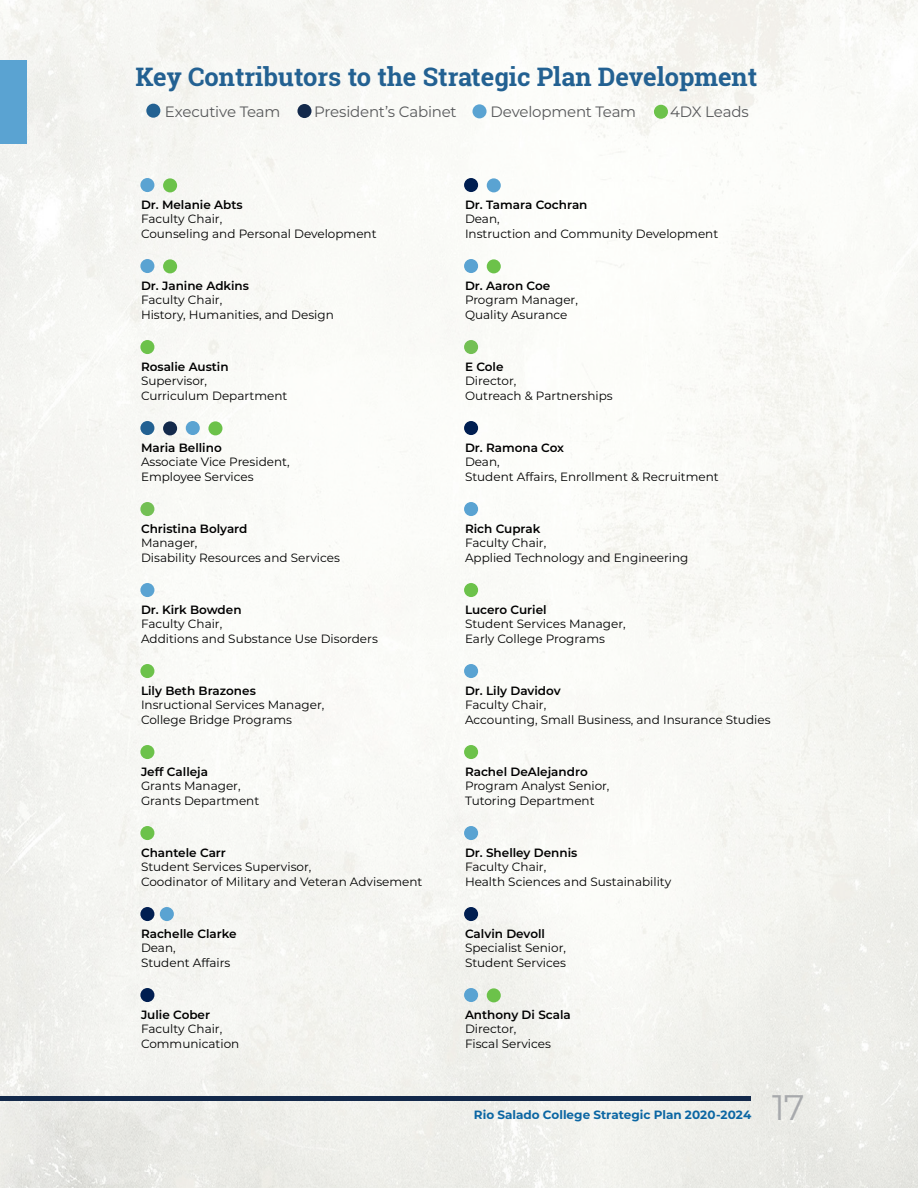
<style>
.page{position:relative;width:918px;height:1188px;background:#fff}
.page>*{position:absolute;margin:0;border:0;box-sizing:border-box;transform-origin:0 0}
.t1{font:35.4px "Montserrat";color:#a7a9ac}
.t2{font:700 25.5px "Roboto Slab";color:#236192}
.t3{font:15px "Montserrat";letter-spacing:-.015em;color:#58595b}
.t4{font:12px/14.4px "Montserrat";color:#000}
.t5{font:600 12px "Montserrat";color:#000}
.t6{font:700 12px "Montserrat";color:#0b66a3}
</style>
<div class="page">
<img style="left:0;top:0;width:918px;height:1188px">
<div style="left:0;top:1096px;width:750px;height:5px;background:#13294b"></div>
<div style="left:0;top:60px;width:27px;height:84px;background:#5aa3d2"></div>
<div style="left:146px;top:104px;width:14px;height:14px;background:#236192;border-radius:50%"></div>
<div style="left:297px;top:104px;width:15px;height:14px;background:#13294b;border-radius:50%"></div>
<div style="left:472px;top:104px;width:15px;height:14px;background:#5aa3d2;border-radius:50%"></div>
<div style="left:140px;top:178px;width:14px;height:14px;background:#5aa3d2;border-radius:50%"></div>
<div style="left:464px;top:178px;width:14px;height:14px;background:#001e51;border-radius:50%"></div>
<div style="left:464px;top:259px;width:14px;height:14px;background:#5aa3d2;border-radius:50%"></div>
<div style="left:464px;top:340px;width:14px;height:14px;background:#73c054;border-radius:50%"></div>
<div style="left:464px;top:421px;width:14px;height:14px;background:#001e51;border-radius:50%"></div>
<div style="left:464px;top:502px;width:14px;height:14px;background:#5aa3d2;border-radius:50%"></div>
<div style="left:464px;top:583px;width:14px;height:14px;background:#6cc24a;border-radius:50%"></div>
<div style="left:464px;top:664px;width:14px;height:14px;background:#5aa3d2;border-radius:50%"></div>
<div style="left:464px;top:745px;width:14px;height:14px;background:#6cc24a;border-radius:50%"></div>
<div style="left:464px;top:826px;width:14px;height:14px;background:#5aa3d2;border-radius:50%"></div>
<div style="left:464px;top:907px;width:14px;height:14px;background:#001e51;border-radius:50%"></div>
<div style="left:464px;top:988px;width:14px;height:14px;background:#5aa3d2;border-radius:50%"></div>
<div style="left:140px;top:259px;width:14px;height:14px;background:#5aa3d2;border-radius:50%"></div>
<div style="left:140px;top:340px;width:14px;height:14px;background:#6cc24a;border-radius:50%"></div>
<div style="left:140px;top:421px;width:14px;height:14px;background:#236192;border-radius:50%"></div>
<div style="left:140px;top:502px;width:14px;height:14px;background:#73c054;border-radius:50%"></div>
<div style="left:140px;top:583px;width:14px;height:14px;background:#5aa3d2;border-radius:50%"></div>
<div style="left:140px;top:664px;width:14px;height:14px;background:#6cc24a;border-radius:50%"></div>
<div style="left:140px;top:745px;width:14px;height:14px;background:#6cc24a;border-radius:50%"></div>
<div style="left:140px;top:826px;width:14px;height:14px;background:#6cc24a;border-radius:50%"></div>
<div style="left:140px;top:907px;width:14px;height:14px;background:#001e51;border-radius:50%"></div>
<div style="left:160px;top:907px;width:14px;height:14px;background:#5aa3d2;border-radius:50%"></div>
<div style="left:140px;top:988px;width:14px;height:14px;background:#001e51;border-radius:50%"></div>
<div style="left:186px;top:421px;width:14px;height:14px;background:#5aa3d2;border-radius:50%"></div>
<div style="left:654px;top:105px;width:14px;height:14px;background:#6cc24a;border-radius:50%"></div>
<div style="left:163px;top:178px;width:14px;height:14px;background:#6cc24a;border-radius:50%"></div>
<div style="left:487px;top:178px;width:14px;height:14px;background:#5aa3d2;border-radius:50%"></div>
<div style="left:487px;top:259px;width:14px;height:14px;background:#6cc24a;border-radius:50%"></div>
<div style="left:487px;top:988px;width:14px;height:14px;background:#6cc24a;border-radius:50%"></div>
<div style="left:163px;top:259px;width:14px;height:14px;background:#6cc24a;border-radius:50%"></div>
<div style="left:163px;top:421px;width:14px;height:14px;background:#13294b;border-radius:50%"></div>
<div style="left:208px;top:421px;width:14px;height:14px;background:#6cc24a;border-radius:50%"></div>
<h2 class="t2" style="left:135px;top:60px;width:623px">Key Contributors to the Strategic Plan Development</h2>
<p class="t3" style="left:165px;top:101px;width:117px">Executive Team</p>
<p class="t3" style="left:314px;top:101px;width:144px">President’s Cabinet</p>
<p class="t3" style="left:490px;top:101px;width:147px">Development Team</p>
<p class="t3" style="left:670px;top:101px;width:80px">4DX Leads</p>
<p class="t5" style="left:141px;top:196px;width:103px">Dr. Melanie Abts</p>
<p class="t4" style="left:141px;top:211px;width:237px">Faculty Chair,<br>Counseling and Personal Development</p>
<p class="t5" style="left:141px;top:277px;width:110px">Dr. Janine Adkins</p>
<p class="t4" style="left:141px;top:292px;width:194px">Faculty Chair,<br>History, Humanities, and Design</p>
<p class="t5" style="left:141px;top:358px;width:89px">Rosalie Austin</p>
<p class="t4" style="left:141px;top:373px;width:148px">Supervisor,<br>Curriculum Department</p>
<p class="t5" style="left:141px;top:439px;width:82px">Maria Bellino</p>
<p class="t4" style="left:141px;top:454px;width:150px">Associate Vice President,<br>Employee Services</p>
<p class="t5" style="left:141px;top:520px;width:108px">Christina Bolyard</p>
<p class="t4" style="left:141px;top:535px;width:200px">Manager,<br>Disability Resources and Services</p>
<p class="t5" style="left:141px;top:601px;width:102px">Dr. Kirk Bowden</p>
<p class="t4" style="left:141px;top:616px;width:238px">Faculty Chair,<br>Additions and Substance Use Disorders</p>
<p class="t5" style="left:141px;top:682px;width:116px">Lily Beth Brazones</p>
<p class="t4" style="left:141px;top:697px;width:185px">Insructional Services Manager,<br>College Bridge Programs</p>
<p class="t5" style="left:141px;top:763px;width:69px">Jeff Calleja</p>
<p class="t4" style="left:141px;top:778px;width:120px">Grants Manager,<br>Grants Department</p>
<p class="t5" style="left:141px;top:844px;width:86px">Chantele Carr</p>
<p class="t4" style="left:141px;top:859px;width:283px">Student Services Supervisor,<br>Coodinator of Military and Veteran Advisement</p>
<p class="t5" style="left:141px;top:925px;width:97px">Rachelle Clarke</p>
<p class="t4" style="left:141px;top:940px;width:91px">Dean,<br>Student Affairs</p>
<p class="t5" style="left:141px;top:1006px;width:71px">Julie Cober</p>
<p class="t4" style="left:141px;top:1021px;width:100px">Faculty Chair,<br>Communication</p>
<p class="t5" style="left:465px;top:196px;width:124px">Dr. Tamara Cochran</p>
<p class="t4" style="left:465px;top:211px;width:255px">Dean,<br>Instruction and Community Development</p>
<p class="t5" style="left:465px;top:277px;width:87px">Dr. Aaron Coe</p>
<p class="t4" style="left:465px;top:292px;width:114px">Program Manager,<br>Quality Asurance</p>
<p class="t5" style="left:465px;top:358px;width:40px">E Cole</p>
<p class="t4" style="left:465px;top:373px;width:149px">Director,<br>Outreach &amp; Partnerships</p>
<p class="t5" style="left:465px;top:439px;width:101px">Dr. Ramona Cox</p>
<p class="t4" style="left:465px;top:454px;width:255px">Dean,<br>Student Affairs, Enrollment &amp; Recruitment</p>
<p class="t5" style="left:465px;top:520px;width:77px">Rich Cuprak</p>
<p class="t4" style="left:465px;top:535px;width:225px">Faculty Chair,<br>Applied Technology and Engineering</p>
<p class="t5" style="left:465px;top:601px;width:83px">Lucero Curiel</p>
<p class="t4" style="left:465px;top:616px;width:162px">Student Services Manager,<br>Early College Programs</p>
<p class="t5" style="left:465px;top:682px;width:97px">Dr. Lily Davidov</p>
<p class="t4" style="left:465px;top:697px;width:307px">Faculty Chair,<br>Accounting, Small Business, and Insurance Studies</p>
<p class="t5" style="left:465px;top:763px;width:124px">Rachel DeAlejandro</p>
<p class="t4" style="left:465px;top:778px;width:146px">Program Analyst Senior,<br>Tutoring Department</p>
<p class="t5" style="left:465px;top:844px;width:114px">Dr. Shelley Dennis</p>
<p class="t4" style="left:465px;top:859px;width:208px">Faculty Chair,<br>Health Sciences and Sustainability</p>
<p class="t5" style="left:465px;top:925px;width:82px">Calvin Devoll</p>
<p class="t4" style="left:465px;top:940px;width:102px">Specialist Senior,<br>Student Services</p>
<p class="t5" style="left:465px;top:1006px;width:107px">Anthony Di Scala</p>
<p class="t4" style="left:465px;top:1021px;width:87px">Director,<br>Fiscal Services</p>
<p class="t6" style="left:474px;top:1106px;width:279px">Rio Salado College Strategic Plan 2020-2024</p>
<h1 class="t1" style="left:772px;top:1083px;width:34px">17</h1>
</div>
